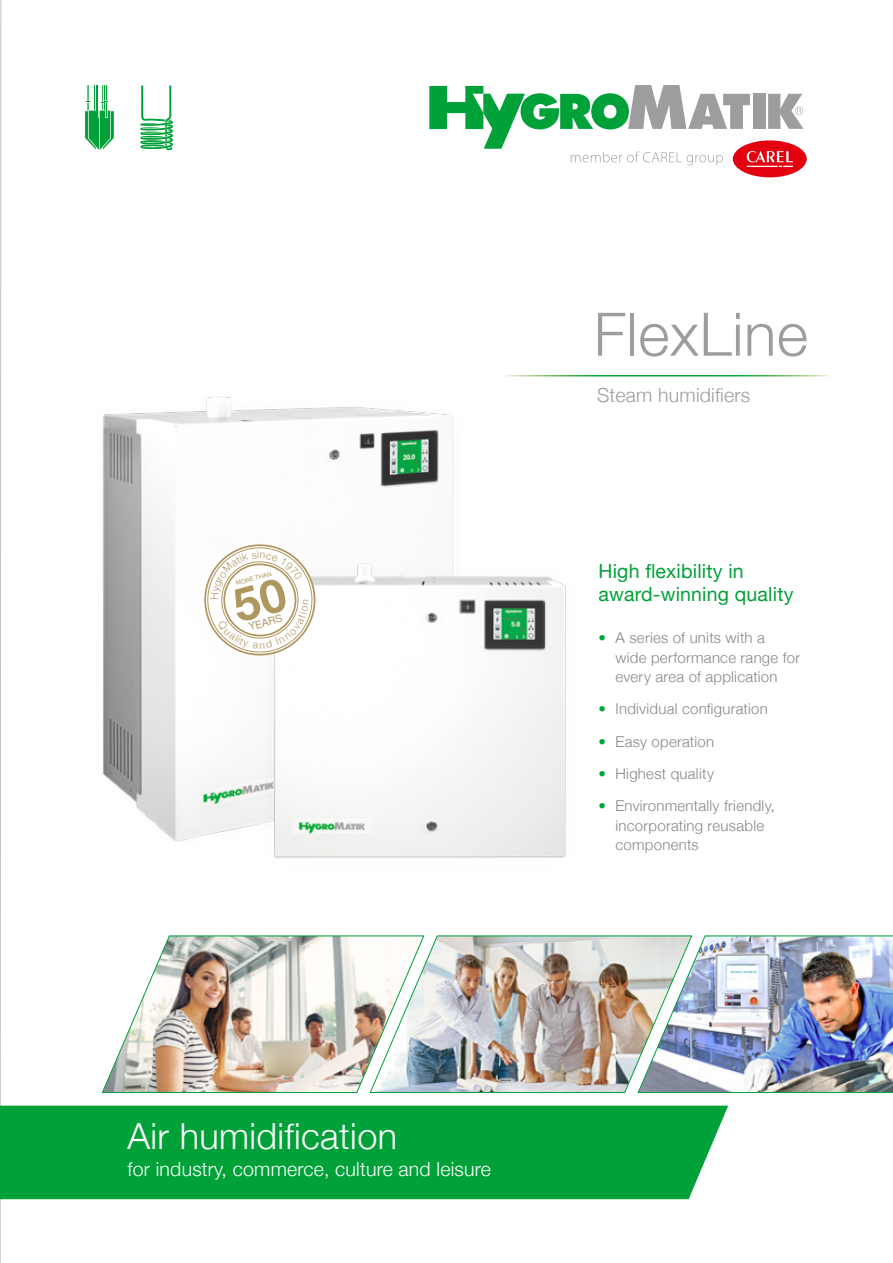
<style>
.page{position:relative;width:893px;height:1263px;background:#fff}
.page>*{position:absolute;margin:0;border:0;box-sizing:border-box;transform-origin:0 0}
.t1{font:300 60px "Helvetica Neue";letter-spacing:.01em;color:#9c9d9d}
.t2{font:300 36px "Helvetica Neue";letter-spacing:.01em;color:#fff}
.t3{font:300 19.5px "Helvetica Neue";letter-spacing:.01em;color:#fff}
.t4{font:19.5px/23.4px "Helvetica Neue";letter-spacing:.01em;color:#00a139}
.t5{font:300 19.5px "Helvetica Neue";letter-spacing:.01em;color:#9c9d9d}
.t6{font:300 15px/19.5px "Helvetica Neue";letter-spacing:.02em;color:#878786}
.t7{font:10.5px "Helvetica Neue";color:#af9760}
.t8{font:6.15px "Helvetica Neue";color:#af9760}
.s1{color:#00a139}
</style>
<div class="page">
<svg style="left:0;top:0;width:1px;height:1263px"></svg>
<img style="left:103px;top:396px;width:350px;height:446px">
<img style="left:244px;top:447px;width:322px;height:412px">
<img style="left:101px;top:935px;width:268px;height:158px">
<img style="left:693px;top:935px;width:200px;height:158px">
<img style="left:369px;top:935px;width:324px;height:158px">
<svg style="left:85px;top:85px;width:29px;height:65px"></svg>
<svg style="left:140px;top:86px;width:33px;height:65px"></svg>
<div style="left:0;top:1106px;width:728px;height:93px;background:#00a139"></div>
<div style="left:733px;top:140px;width:74px;height:37px;background:#e3000f;border-radius:50%"></div>
<svg style="left:429px;top:85px;width:374px;height:82px"></svg>
<svg style="left:197px;top:537px;width:124px;height:126px"></svg>
<p class="t8" style="left:235px;top:579px;width:38px;rotate:-15deg">MORE THAN</p>
<p class="t7" style="left:247px;top:619px;width:36px;rotate:-15deg">YEARS</p>
<h1 class="t1" style="left:594px;top:286px;width:216px">FlexLine</h1>
<h3 class="t5" style="left:597px;top:380px;width:154px">Steam humidifiers</h3>
<h3 class="t4" style="left:598px;top:560px;width:196px">High flexibility in award-winning quality</h3>
<p class="t6" style="left:615px;top:627px;width:186px;text-indent:-17px"><span class="s1">•</span> A series of units with a<br>wide performance range for every area of application</p>
<p class="t6" style="left:598px;top:698px;width:171px"><span class="s1">•</span> Individual configuration</p>
<p class="t6" style="left:598px;top:730px;width:117px"><span class="s1">•</span> Easy operation</p>
<p class="t6" style="left:598px;top:763px;width:117px"><span class="s1">•</span> Highest quality</p>
<p class="t6" style="left:615px;top:795px;width:161px;text-indent:-17px"><span class="s1">•</span> Environmentally friendly, incorporating reusable components</p>
<h2 class="t2" style="left:128px;top:1107px;width:271px">Air humidification</h2>
<h3 class="t3" style="left:128px;top:1153px;width:365px">for industry, commerce, culture and leisure</h3>
</div>
